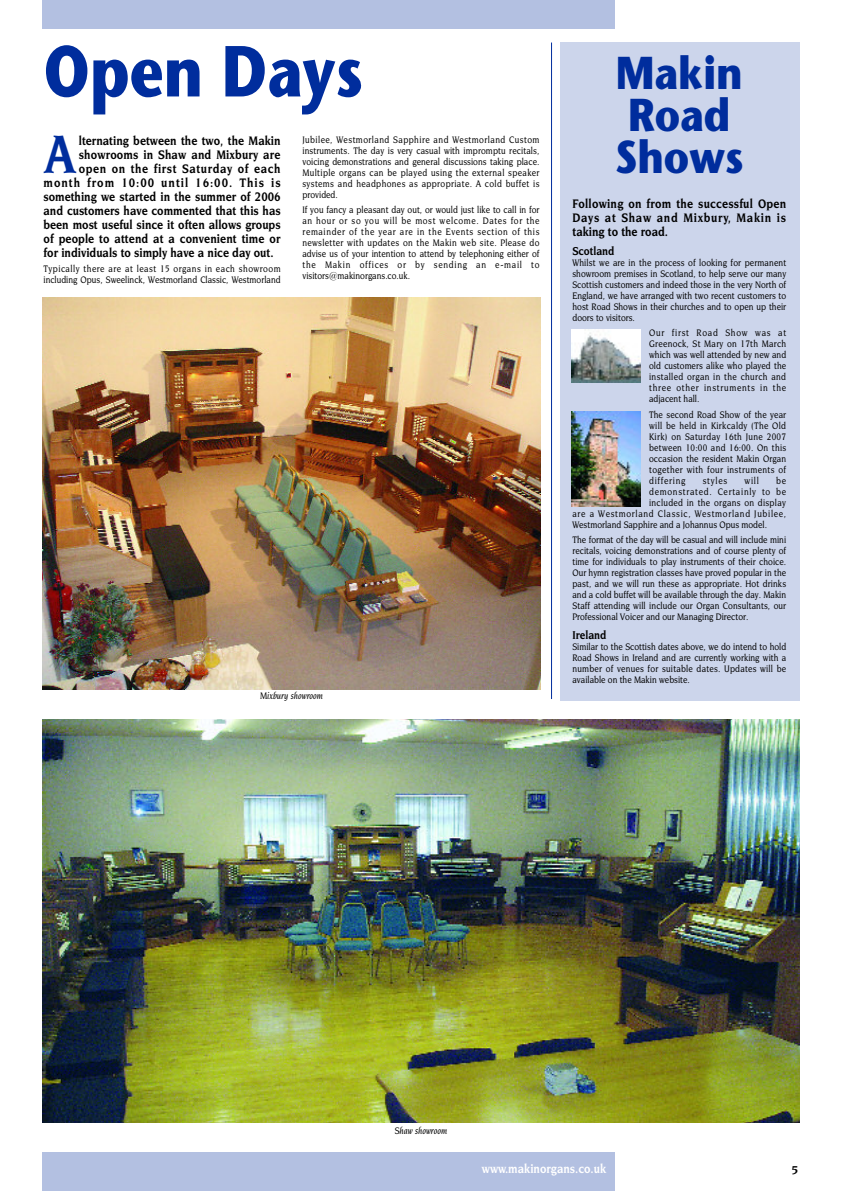
<style>
.page{position:relative;width:842px;height:1191px;background:#fff}
.page>*{position:absolute;margin:0;border:0;box-sizing:border-box;transform-origin:0 0}
.t1{font:700 72px "Stone Sans";color:#002d9d;scale:.83 1}
.t2{font:700 57px "Novarese IT Cby BT";color:#002d9d;scale:.86 1}
.t3{font:700 46px/42px "Stone Sans";color:#002d9d;scale:.87 1}
.t4{font:700 13px/14px "Novarese IT Cby BT";color:#000;text-align:justify;scale:.86 1}
.t5{font:700 13px "Novarese IT Cby BT";letter-spacing:.085em;color:#000;scale:.86 1}
.t6{font:700 13px "Novarese IT Cby BT";letter-spacing:.055em;color:#000;scale:.86 1}
.t7{font:700 13px "Novarese IT Cby BT";color:#fff;scale:.86 1}
.t8{font:700 12px "Novarese IT Cby BT";color:#000;scale:.86 1}
.t9{font:700 12px "Novarese IT Cby BT";color:#000}
.t10{font:500 10px/11px "Novarese IT Cby BT";letter-spacing:.025em;color:#000;text-align:justify;scale:.86 1}
.t11{font:500 10px/11px "Novarese IT Cby BT";color:#000;scale:.86 1}
.t12{font:500 10px "Novarese IT Cby BT";letter-spacing:.075em;color:#000;scale:.86 1}
.t13{font:italic 500 10px "Novarese IT Cby BT";color:#000;scale:.87 1}
.t14{font:500 10px "Novarese IT Cby BT";letter-spacing:.08em;color:#000;scale:.86 1}
</style>
<div class="page">
<div style="left:43px;top:0;width:572px;height:28px;background:#b3c0e1"></div>
<div style="left:43px;top:1152px;width:572px;height:39px;background:#b3c0e1"></div>
<div style="left:560px;top:43px;width:239px;height:658px;background:#ccd5eb"></div>
<hr style="left:551px;top:43px;width:1px;height:656px;background:#002d9d">
<img style="left:43px;top:297px;width:497px;height:392px">
<img style="left:43px;top:719px;width:756px;height:404px">
<img style="left:571px;top:329px;width:70px;height:53px">
<img style="left:571px;top:411px;width:70px;height:95px">
<h1 class="t1" style="left:44px;top:44px;width:387px">Open Days</h1>
<h3 class="t4" style="left:79px;top:134px;width:236px">lternating between the two, the Makin</h3>
<h3 class="t4" style="left:79px;top:148px;width:236px">showrooms in Shaw and Mixbury are</h3>
<h3 class="t6" style="left:79px;top:163px;width:236px">open on the first Saturday of each</h3>
<h3 class="t5" style="left:44px;top:177px;width:277px">month from 10:00 until 16:00. This is</h3>
<h3 class="t4" style="left:44px;top:190px;width:277px">something we started in the summer of 2006</h3>
<h3 class="t4" style="left:44px;top:204px;width:277px">and customers have commented that this has</h3>
<h3 class="t4" style="left:44px;top:218px;width:277px">been most useful since it often allows groups</h3>
<h3 class="t4" style="left:44px;top:232px;width:277px">of people to attend at a convenient time or</h3>
<h3 class="t4" style="left:44px;top:246px;width:269px">for individuals to simply have a nice day out.</h3>
<p class="t11" style="left:44px;top:264px;width:277px">Typically there are at least 15 organs in each showroom including Opus, Sweelinck, Westmorland Classic, Westmorland</p>
<p class="t10" style="left:302px;top:135px;width:277px">Jubilee, Westmorland Sapphire and Westmorland Custom instruments. The day is very casual with impromptu recitals, voicing demonstrations and general discussions taking place.<br>Multiple organs can be played using the external speaker systems and headphones as appropriate. A cold buffet is provided.</p>
<p class="t10" style="left:302px;top:205px;width:277px">If you fancy a pleasant day out, or would just like to call in for an hour or so you will be most welcome. Dates for the remainder of the year are in the Events section of this newsletter with updates on the Makin web site. Please do advise us of your intention to attend by telephoning either of the Makin offices or by sending an e-mail to visitors@makinorgans.co.uk.</p>
<h2 class="t2" style="left:44px;top:131px;width:39px">A</h2>
<p class="t13" style="left:260px;top:692px;width:74px">Mixbury showroom</p>
<h3 class="t3" style="left:615px;top:57px;width:149px">Makin<br>Road<br>Shows</h3>
<h3 class="t4" style="left:572px;top:197px;width:250px">Following on from the successful Open Days at Shaw and Mixbury, Makin is taking to the road.</h3>
<p class="t8" style="left:572px;top:246px;width:50px">Scotland</p>
<p class="t10" style="left:572px;top:258px;width:250px">Whilst we are in the process of looking for permanent showroom premises in Scotland, to help serve our many Scottish customers and indeed those in the very North of England, we have arranged with two recent customers to host Road Shows in their churches and to open up their doors to visitors.</p>
<p class="t10" style="left:649px;top:328px;width:161px">Our first Road Show was at Greenock, St Mary on 17th March which was well attended by new and old customers alike who played the installed organ in the church and three other instruments in the adjacent hall.</p>
<p class="t10" style="left:649px;top:409px;width:161px">The second Road Show of the year will be held in Kirkcaldy (The Old Kirk) on Saturday 16th June 2007 between 10:00 and 16:00. On this occasion the resident Makin Organ together with four instruments of differing</p>
<p class="t10" style="left:703px;top:475px;width:30px">styles</p>
<p class="t10" style="left:744px;top:475px;width:18px">will</p>
<p class="t10" style="left:776px;top:475px;width:13px">be</p>
<p class="t14" style="left:649px;top:487px;width:161px">demonstrated. Certainly to be</p>
<p class="t10" style="left:649px;top:497px;width:161px">included in the organs on display</p>
<p class="t12" style="left:572px;top:509px;width:250px">are a Westmorland Classic, Westmorland Jubilee,</p>
<p class="t11" style="left:572px;top:519px;width:228px">Westmorland Sapphire and a Johannus Opus model.</p>
<p class="t10" style="left:572px;top:535px;width:250px">The format of the day will be casual and will include mini recitals, voicing demonstrations and of course plenty of time for individuals to play instruments of their choice.<br>Our hymn registration classes have proved popular in the past, and we will run these as appropriate. Hot drinks and a cold buffet will be available through the day. Makin Staff attending will include our Organ Consultants, our Professional Voicer and our Managing Director.</p>
<p class="t8" style="left:572px;top:630px;width:41px">Ireland</p>
<p class="t10" style="left:572px;top:642px;width:250px">Similar to the Scottish dates above, we do intend to hold Road Shows in Ireland and are currently working with a number of venues for suitable dates. Updates will be available on the Makin website.</p>
<p class="t13" style="left:395px;top:1127px;width:62px">Shaw showroom</p>
<h3 class="t7" style="left:482px;top:1163px;width:146px">www.makinorgans.co.uk</h3>
<p class="t9" style="left:791px;top:1164px;width:8px">5</p>
</div>
